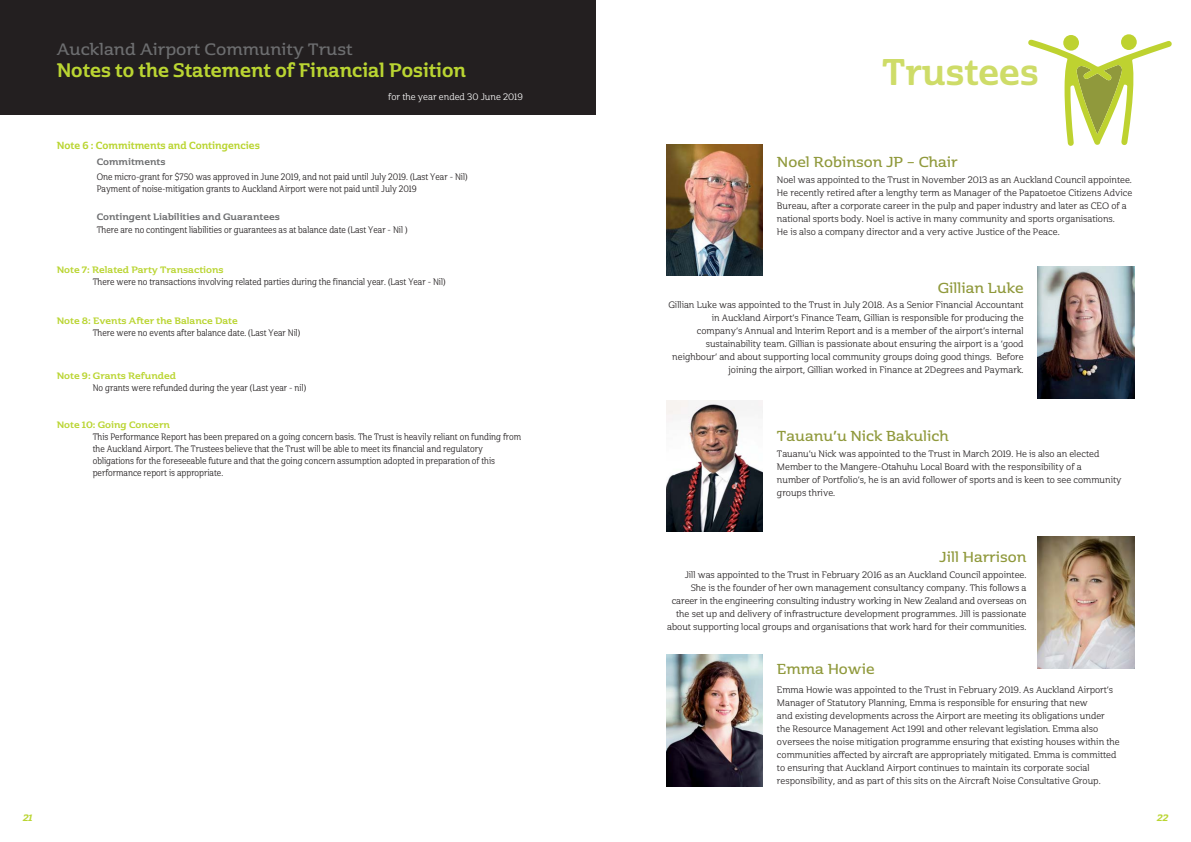
<style>
.page{position:relative;width:1191px;height:842px;background:#fff}
.page>*{position:absolute;margin:0;border:0;box-sizing:border-box;transform-origin:0 0}
.t1{font:36px "Cabrito Semi Nor Bol";color:#cedc68}
.t2{font:19px "Cabrito Semi Nor Bol";color:#bad532}
.t3{font:16px "Cabrito Semi Ext Dem";color:#6d6e70}
.t4{font:14px "Cabrito Semi Ext Dem";color:#90993c}
.t5{font:10px "Cabrito Semi Nor Bol";color:#bad532}
.t6{font:9px/13px "Cabrito Semi Nor Reg";color:#231f20}
.t7{font:9px/12px "Cabrito Semi Con Reg";color:#231f20}
.t8{font:700 expanded 9px "Cabrito Semi";color:#bad532}
.t9{font:700 expanded 9px "Cabrito Semi";color:#6d6e70}
.t10{font:9px "Cabrito Semi Nor Reg";color:#fff}
.t11{font:9px "Cabrito Semi Ext Ex B It";color:#bad532}
</style>
<div class="page">
<div style="left:0;top:0;width:595px;height:114px;background:#231f20"></div>
<div style="left:1121px;top:34px;width:15px;height:16px;background:#bed230;border-radius:50%"></div>
<svg style="left:1063px;top:35px;width:16px;height:16px"></svg>
<svg style="left:1028px;top:39px;width:144px;height:107px"></svg>
<img style="left:1037px;top:537px;width:97px;height:131px">
<img style="left:666px;top:655px;width:97px;height:131px">
<img style="left:1037px;top:267px;width:97px;height:131px">
<img style="left:666px;top:400px;width:97px;height:132px">
<img style="left:666px;top:144px;width:97px;height:132px">
<h3 class="t3" style="left:57px;top:42px;width:297px">Auckland Airport Community Trust</h3>
<h2 class="t2" style="left:57px;top:63px;width:411px">Notes to the Statement of Financial Position</h2>
<p class="t10" style="left:388px;top:93px;width:136px">for the year ended 30 June 2019</p>
<p class="t5" style="left:57px;top:142px;width:205px">Note 6 : Commitments and Contingencies</p>
<p class="t9" style="left:97px;top:158px;width:70px">Commitments</p>
<p class="t7" style="left:97px;top:172px;width:372px">One micro-grant for $750 was approved in June 2019, and not paid until July 2019. (Last Year - Nil)<br>Payment of noise-mitigation grants to Auckland Airport were not paid until July 2019</p>
<p class="t9" style="left:97px;top:213px;width:184px">Contingent Liabilities and Guarantees</p>
<p class="t7" style="left:97px;top:224px;width:312px">There are no contingent liabilities or guarantees as at balance date (Last Year - Nil )</p>
<p class="t8" style="left:57px;top:266px;width:168px">Note 7: Related Party Transactions</p>
<p class="t7" style="left:93px;top:276px;width:354px">There were no transactions involving related parties during the financial year. (Last Year - Nil)</p>
<p class="t8" style="left:57px;top:318px;width:183px">Note 8: Events After the Balance Date</p>
<p class="t7" style="left:93px;top:328px;width:209px">There were no events after balance date. (Last Year Nil)</p>
<p class="t8" style="left:57px;top:372px;width:121px">Note 9: Grants Refunded</p>
<p class="t7" style="left:93px;top:383px;width:215px">No grants were refunded during the year (Last year - nil)</p>
<p class="t8" style="left:57px;top:421px;width:115px">Note 10: Going Concern</p>
<p class="t7" style="left:93px;top:432px;width:430px">This Performance Report has been prepared on a going concern basis. The Trust is heavily reliant on funding from the Auckland Airport. The Trustees believe that the Trust will be able to meet its financial and regulatory obligations for the foreseeable future and that the going concern assumption adopted in preparation of this performance report is appropriate.</p>
<p class="t11" style="left:23px;top:812px;width:11px">21</p>
<h1 class="t1" style="left:882px;top:57px;width:158px">Trustees</h1>
<h3 class="t4" style="left:777px;top:156px;width:182px">Noel Robinson JP – Chair</h3>
<p class="t6" style="left:777px;top:174px;width:357px">Noel was appointed to the Trust in November 2013 as an Auckland Council appointee.<br>He recently retired after a lengthy term as Manager of the Papatoetoe Citizens Advice Bureau, after a corporate career in the pulp and paper industry and later as CEO of a national sports body. Noel is active in many community and sports organisations.<br>He is also a company director and a very active Justice of the Peace.</p>
<h3 class="t4" style="left:937px;top:282px;width:87px">Gillian Luke</h3>
<p class="t6" style="left:668px;top:300px;width:357px;text-align:right">Gillian Luke was appointed to the Trust in July 2018. As a Senior Financial Accountant in Auckland Airport’s Finance Team, Gillian is responsible for producing the company’s Annual and Interim Report and is a member of the airport’s internal sustainability team. Gillian is passionate about ensuring the airport is a ‘good neighbour’ and about supporting local community groups doing good things. Before joining the airport, Gillian worked in Finance at 2Degrees and Paymark.</p>
<h3 class="t4" style="left:777px;top:430px;width:173px">Tauanu’u Nick Bakulich</h3>
<p class="t6" style="left:777px;top:448px;width:346px">Tauanu’u Nick was appointed to the Trust in March 2019. He is also an elected Member to the Mangere-Otahuhu Local Board with the responsibility of a<br>number of Portfolio’s, he is an avid follower of sports and is keen to see community groups thrive.</p>
<h3 class="t4" style="left:939px;top:551px;width:89px">Jill Harrison</h3>
<p class="t6" style="left:667px;top:569px;width:361px;text-align:right">Jill was appointed to the Trust in February 2016 as an Auckland Council appointee.<br>She is the founder of her own management consultancy company. This follows a career in the engineering consulting industry working in New Zealand and overseas on the set up and delivery of infrastructure development programmes. Jill is passionate about supporting local groups and organisations that work hard for their communities.</p>
<h3 class="t4" style="left:777px;top:663px;width:99px">Emma Howie</h3>
<p class="t6" style="left:777px;top:684px;width:344px">Emma Howie was appointed to the Trust in February 2019. As Auckland Airport’s Manager of Statutory Planning, Emma is responsible for ensuring that new<br>and existing developments across the Airport are meeting its obligations under the Resource Management Act 1991 and other relevant legislation. Emma also oversees the noise mitigation programme ensuring that existing houses within the communities affected by aircraft are appropriately mitigated. Emma is committed to ensuring that Auckland Airport continues to maintain its corporate social responsibility, and as part of this sits on the Aircraft Noise Consultative Group.</p>
<p class="t11" style="left:1157px;top:812px;width:13px">22</p>
</div>
